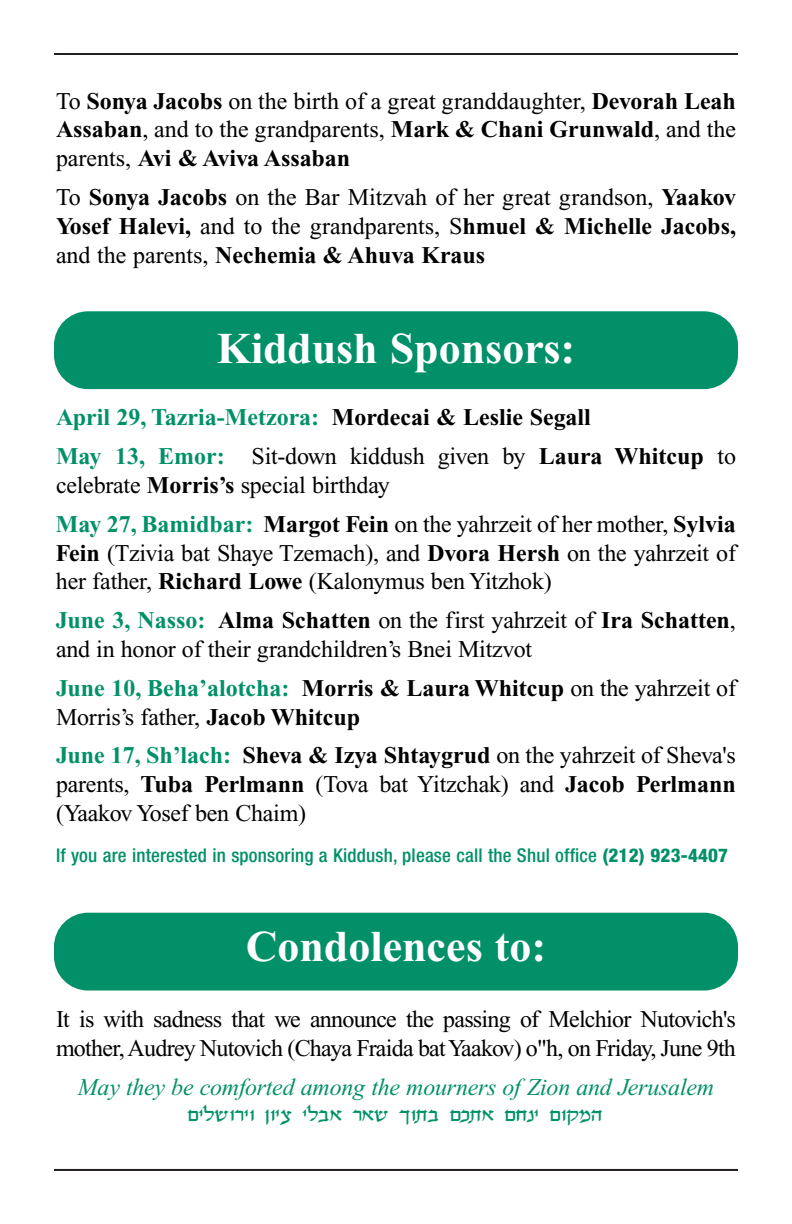
<style>
.page{position:relative;width:792px;height:1224px;background:#fff}
.page>*{position:absolute;margin:0;border:0;box-sizing:border-box;transform-origin:0 0}
.t1{font:700 44px "Times New Roman";color:#fff}
.t2{font:24px/28.8px "Times New Roman";letter-spacing:-.01em;color:#000;text-align:justify}
.t3{font:24px/28.8px "Times New Roman";letter-spacing:-.03em;color:#000}
.t4{font:700 24px/38.8px "Times New Roman";color:#029069}
.t5{font:700 24px/28.8px "Times New Roman";color:#000}
.t6{font:italic 24px "Times New Roman";letter-spacing:-.01em;color:#029069}
.t7{font:24px "Yerushalmy English";letter-spacing:-.01em;color:#029069}
.t8{font:500 condensed 19px "Helvetica Neue";letter-spacing:.01em;color:#029069}
.s1{font-weight:700}
.s2{color:#000}
.s3{font-weight:400;color:#000}
.s4{font-weight:700;color:#029069}
.s5{color:#029069}
.s6{font-weight:400}
.s7{font-weight:800}
</style>
<div class="page">
<hr style="left:54px;top:1169px;width:684px;height:2px;background:#231f20">
<hr style="left:54px;top:53px;width:684px;height:2px;background:#231f20">
<div style="left:54px;top:913px;width:684px;height:78px;background:#029069;border-radius:34px"></div>
<div style="left:54px;top:311px;width:684px;height:78px;background:#029069;border-radius:34px"></div>
<p class="t2" style="left:56px;top:88px;width:682px">To <span class="s1">Sonya Jacobs</span> on the birth of a great granddaughter, <span class="s1">Devorah Leah Assaban</span>, and to the grandparents, <span class="s1">Mark &amp; Chani Grunwald</span>, and the parents, <span class="s1">Avi &amp; Aviva Assaban</span></p>
<p class="t2" style="left:56px;top:185px;width:682px">To <span class="s1">Sonya Jacobs</span> on the Bar Mitzvah of her great grandson, <span class="s1">Yaakov Yosef Halevi,</span> and to the grandparents, S<span class="s1">hmuel &amp; Michelle Jacobs, </span>and the parents, <span class="s1">Nechemia &amp; Ahuva Kraus</span></p>
<h1 class="t1" style="left:217px;top:333px;width:360px">Kiddush Sponsors:</h1>
<p class="t4" style="left:56px;top:400px;width:682px">April 29, Tazria-Metzora: <span class="s2">Mordecai &amp; Leslie Segall<br></span>May 13, Emor: <span class="s3">Sit-down kiddush given by</span> <span class="s2">Laura Whitcup</span> <span class="s3">to</span></p>
<p class="t2" style="left:56px;top:468px;width:681px;line-height:38.8px">celebrate <span class="s1">Morris’s</span> special birthday<br><span class="s4">May 27, Bamidbar:</span> <span class="s1">Margot Fein</span> on the yahrzeit of her mother, <span class="s1">Sylvia</span></p>
<p class="t2" style="left:56px;top:540px;width:681px"><span class="s1">Fein</span> (Tzivia bat Shaye Tzemach), and <span class="s1">Dvora Hersh</span> on the yahrzeit of her father, <span class="s1">Richard Lowe</span> (Kalonymus ben Yitzhok)</p>
<p class="t2" style="left:56px;top:608px;width:682px"><span class="s4">June 3, Nasso:</span> <span class="s1">Alma Schatten</span> on the first yahrzeit of <span class="s1">Ira Schatten</span>, and in honor of their grandchildren’s Bnei Mitzvot</p>
<p class="t5" style="left:56px;top:676px;width:681px"><span class="s5">June 10, Beha’alotcha:</span> Morris &amp; Laura Whitcup <span class="s6">on the yahrzeit of<br>Morris’s father,</span> Jacob Whitcup</p>
<p class="t2" style="left:56px;top:743px;width:682px"><span class="s4">June 17, Sh’lach:</span> <span class="s1">Sheva &amp; Izya Shtaygrud</span> on the yahrzeit of Sheva's parents, <span class="s1">Tuba Perlmann</span> (Tova bat Yitzchak) and <span class="s1">Jacob Perlmann </span>(Yaakov Yosef ben Chaim)</p>
<p class="t8" style="left:56px;top:848px;width:674px">If you are interested in sponsoring a Kiddush, please call the Shul office <span class="s7">(212) 923-4407</span></p>
<h1 class="t1" style="left:246px;top:932px;width:302px">Condolences to:</h1>
<p class="t3" style="left:56px;top:1007px;width:681px">It is with sadness that we announce the passing of Melchior Nutovich's mother, Audrey Nutovich (Chaya Fraida bat Yaakov) o"h, on Friday, June 9th</p>
<p class="t6" style="left:78px;top:1078px;width:638px">May they be comforted among the mourners of Zion and Jerusalem</p>
<p class="t7" style="left:188px;top:1098px;width:417px">ohkaurhu iuhm hkct rta lu,c of,t ojbh ouenv</p>
</div>
